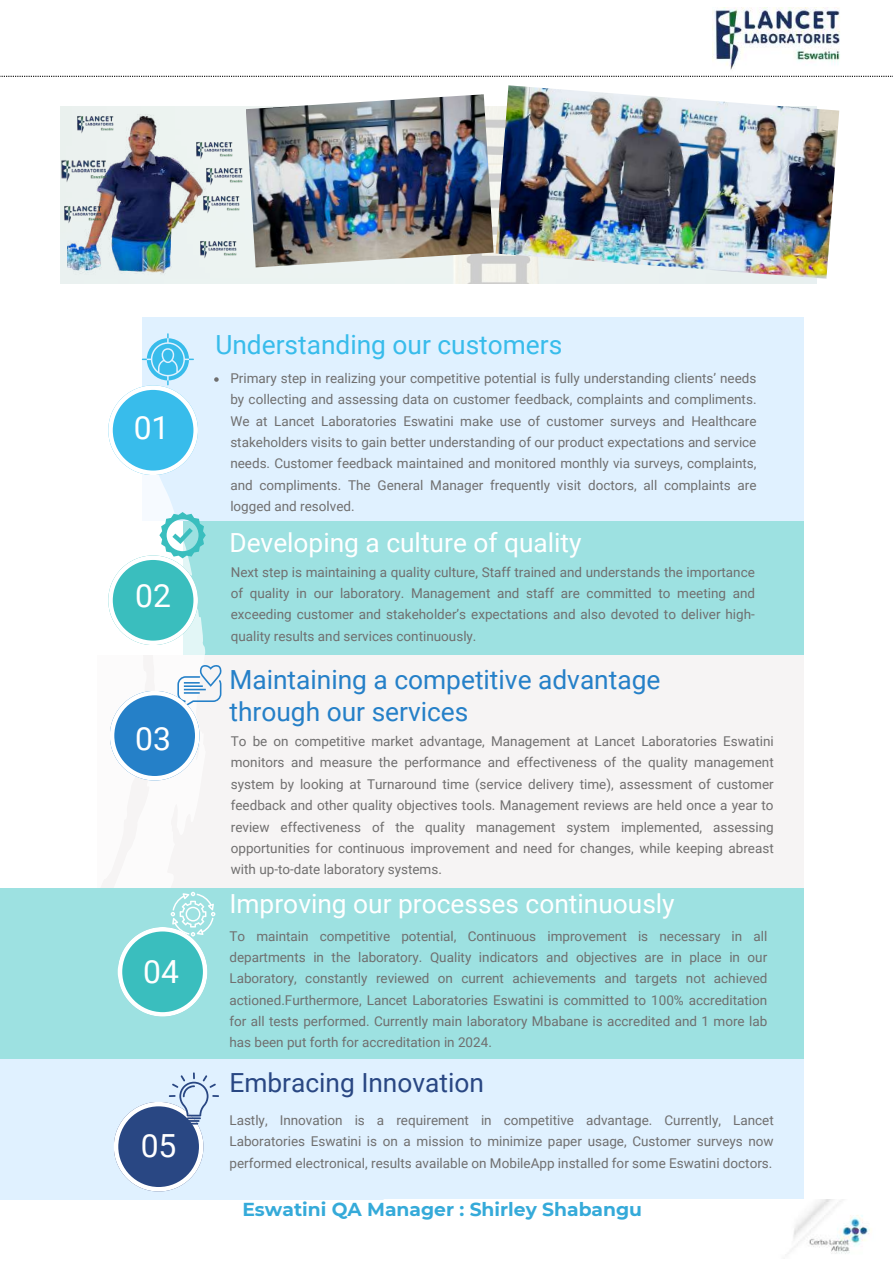
<style>
.page{position:relative;width:893px;height:1264px;background:#fff}
.page>*{position:absolute;margin:0;border:0;box-sizing:border-box;transform-origin:0 0}
.t1{font:31.8px "Roboto";color:#fff}
.t2{font:26.4px/31.8px "Roboto";color:#2580c8}
.t3{font:26.25px "Roboto";color:#fff}
.t4{font:26.25px "Roboto";color:#38bceb}
.t5{font:26.25px "Roboto";color:#294783}
.t6{font:700 18.75px "Montserrat";color:#35aad9}
.t7{font:13.5px/21.3px "Roboto";color:#706f6f;text-align:justify}
</style>
<div class="page">
<div style="left:183px;top:520px;width:620px;height:135px;background:#9de1e1"></div>
<div style="left:142px;top:317px;width:661px;height:203px;background:#e0f1ff"></div>
<div style="left:97px;top:655px;width:706px;height:243px;background:#f6f4f4"></div>
<svg style="left:0;top:475px;width:206px;height:725px"></svg>
<svg style="left:108px;top:512px;width:97px;height:133px"></svg>
<svg style="left:108px;top:333px;width:90px;height:142px"></svg>
<div style="left:0;top:888px;width:803px;height:170px;background:#9de1e1"></div>
<svg style="left:118px;top:891px;width:97px;height:125px"></svg>
<div style="left:0;top:1058px;width:803px;height:141px;background:#e0f1ff"></div>
<svg style="left:114px;top:1072px;width:105px;height:119px"></svg>
<img style="left:61px;top:224px;width:755px;height:59px">
<svg style="left:110px;top:664px;width:111px;height:116px"></svg>
<img style="left:246px;top:224px;width:247px;height:43px">
<img style="left:67px;top:224px;width:143px;height:60px">
<img style="left:382px;top:1199px;width:489px;height:55px">
<img style="left:0;top:75px;width:892px;height:149px">
<img style="left:712px;top:7px;width:128px;height:63px">
<img style="left:76px;top:115px;width:39px;height:18px">
<img style="left:61px;top:159px;width:47px;height:23px">
<img style="left:195px;top:141px;width:38px;height:18px">
<img style="left:202px;top:196px;width:39px;height:18px">
<img style="left:205px;top:168px;width:38px;height:18px">
<img style="left:64px;top:205px;width:38px;height:18px">
<img style="left:199px;top:240px;width:38px;height:18px">
<svg style="left:214px;top:377px;width:5px;height:5px"></svg>
<img style="left:495px;top:85px;width:344px;height:194px">
<h1 class="t1" style="left:134px;top:409px;width:37px">01</h1>
<h1 class="t1" style="left:135px;top:577px;width:37px">02</h1>
<h1 class="t1" style="left:135px;top:720px;width:37px">03</h1>
<h1 class="t1" style="left:143px;top:953px;width:37px">04</h1>
<h1 class="t1" style="left:141px;top:1127px;width:37px">05</h1>
<h3 class="t4" style="left:215px;top:330px;width:348px">Understanding our customers</h3>
<p class="t7" style="left:230px;top:367px;width:527px">Primary step in realizing your competitive potential is fully understanding clients’ needs by collecting and assessing data on customer feedback, complaints and compliments.<br>We at Lancet Laboratories Eswatini make use of customer surveys and Healthcare stakeholders visits to gain better understanding of our product expectations and service needs. Customer feedback maintained and monitored monthly via surveys, complaints, and compliments. The General Manager frequently visit doctors, all complaints are logged and resolved.</p>
<h3 class="t3" style="left:229px;top:527px;width:353px">Developing a culture of quality</h3>
<p class="t7" style="left:231px;top:561px;width:526px">Next step is maintaining a quality culture, Staff trained and understands the importance of quality in our laboratory. Management and staff are committed to meeting and exceeding customer and stakeholder’s expectations and also devoted to deliver high&shy;quality results and services continuously.</p>
<h2 class="t2" style="left:229px;top:663px;width:432px">Maintaining a competitive advantage through our services</h2>
<p class="t7" style="left:231px;top:730px;width:544px">To be on competitive market advantage, Management at Lancet Laboratories Eswatini monitors and measure the performance and effectiveness of the quality management system by looking at Turnaround time (service delivery time), assessment of customer feedback and other quality objectives tools. Management reviews are held once a year to review effectiveness of the quality management system implemented, assessing opportunities for continuous improvement and need for changes, while keeping abreast with up-to-date laboratory systems.</p>
<h3 class="t3" style="left:229px;top:888px;width:447px">Improving our processes continuously</h3>
<p class="t7" style="left:229px;top:925px;width:539px">To maintain competitive potential, Continuous improvement is necessary in all departments in the laboratory. Quality indicators and objectives are in place in our Laboratory, constantly reviewed on current achievements and targets not achieved actioned.Furthermore, Lancet Laboratories Eswatini is committed to 100% accreditation for all tests performed. Currently main laboratory Mbabane is accredited and 1 more lab has been put forth for accreditation in 2024.</p>
<h3 class="t5" style="left:229px;top:1067px;width:256px">Embracing Innovation</h3>
<p class="t7" style="left:229px;top:1109px;width:546px">Lastly, Innovation is a requirement in competitive advantage. Currently, Lancet Laboratories Eswatini is on a mission to minimize paper usage, Customer surveys now performed electronical, results available on MobileApp installed for some Eswatini doctors.</p>
<h3 class="t6" style="left:242px;top:1198px;width:401px">Eswatini QA Manager : Shirley Shabangu</h3>
</div>
